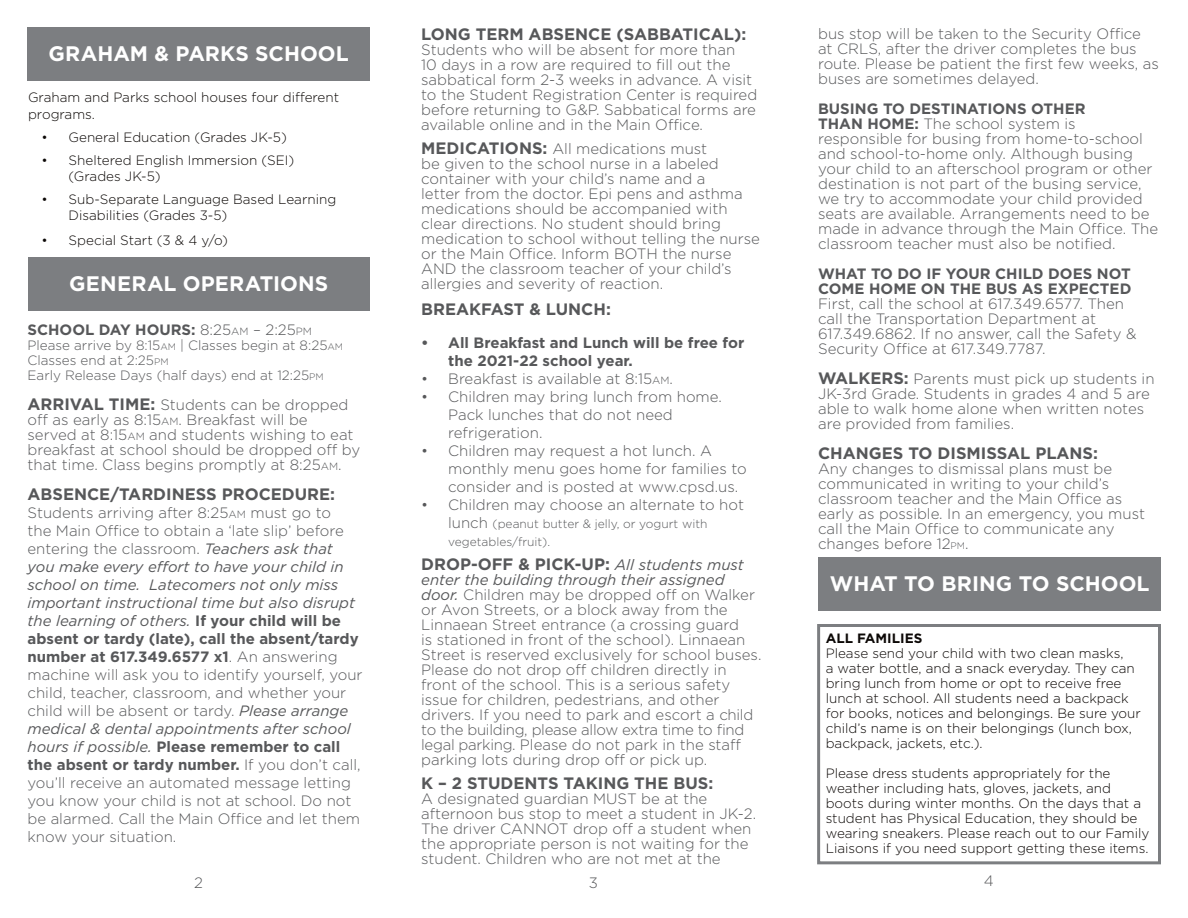
<style>
.page{position:relative;width:1188px;height:918px;background:#fff}
.page>*{position:absolute;margin:0;border:0;box-sizing:border-box;transform-origin:0 0}
.t1{font:700 21px "Gotham";letter-spacing:.005em;color:#fff}
.t2{font:700 16.5px "Gotham";color:#57585a}
.t3{font:300 15px/15px "Gotham";color:#57585a}
.t4{font:700 15px/18px "Gotham";color:#57585a}
.t5{font:300 13.5px/15px "Gotham";color:#0c0806}
.t6{font:300 13.5px "Gotham";color:#57585a}
.t7{font:300 12px/18px "Gotham";color:#57585a}
.s1{font-weight:300}
.s2{font-weight:300;font-size:10.5px}
.s3{font-size:9.45px}
.s4{font-weight:700;font-size:16.5px}
.s5{font-size:10.5px}
.s6{font-style:inherit}
.s7{font-weight:400;font-style:italic}
.s8{font-weight:700}
.s9{font-size:15px}
.s10{font-weight:400;font-style:italic;font-size:15px}
</style>
<div class="page">
<div style="left:817px;top:624px;width:344px;height:240px;border:3px solid #7c7e81"></div>
<div style="left:28px;top:27px;width:342px;height:54px;background:#7c7e81"></div>
<div style="left:819px;top:557px;width:342px;height:54px;background:#7c7e81"></div>
<div style="left:28px;top:257px;width:342px;height:54px;background:#7c7e81"></div>
<p class="t1" style="left:49px;top:40px;width:302px">GRAHAM &amp; PARKS SCHOOL</p>
<p class="t5" style="left:28px;top:89px;width:313px;line-height:16.2px">Graham and Parks school houses four different programs.</p>
<p class="t5" style="left:42px;top:129px;width:247px">• General Education (Grades JK-5)</p>
<p class="t5" style="left:69px;top:151px;width:227px;line-height:16.2px;text-indent:-27px">• Sheltered English Immersion (SEI) (Grades JK-5)</p>
<p class="t5" style="left:69px;top:190px;width:269px;line-height:16.2px;text-indent:-27px">• Sub-Separate Language Based Learning<br>Disabilities (Grades 3-5)</p>
<p class="t5" style="left:42px;top:232px;width:188px">• Special Start (3 &amp; 4 y/o)</p>
<p class="t1" style="left:69px;top:270px;width:261px">GENERAL OPERATIONS</p>
<p class="t4" style="left:28px;top:321px;width:286px">SCHOOL DAY HOURS: <span class="s1">8:25</span><span class="s2">AM</span> <span class="s1">– 2:25</span><span class="s2">PM</span></p>
<p class="t6" style="left:28px;top:337px;width:317px">Please arrive by 8:15<span class="s3">AM</span> | Classes begin at 8:25<span class="s3">AM</span></p>
<p class="t6" style="left:28px;top:352px;width:143px">Classes end at 2:25<span class="s3">PM</span></p>
<p class="t6" style="left:28px;top:367px;width:298px">Early Release Days (half days) end at 12:25<span class="s3">PM</span></p>
<p class="t3" style="left:28px;top:397px;width:334px"><span class="s4">ARRIVAL TIME:</span> Students can be dropped off as early as 8:15<span class="s5">AM</span><span class="s6">.</span> Breakfast will be served at 8:15<span class="s5">AM</span> and students wishing to eat breakfast at school should be dropped off by that time. Class begins promptly at 8:25<span class="s5">AM</span>.</p>
<p class="t2" style="left:28px;top:483px;width:309px">ABSENCE/TARDINESS PROCEDURE:</p>
<p class="t3" style="left:28px;top:503px;width:337px;line-height:18px">Students arriving after 8:25<span class="s5">AM</span> must go to<br>the Main Office to obtain a ‘late slip’ before entering the classroom. <span class="s7">Teachers ask that you make every effort to have your child in school on time. Latecomers not only miss important instructional time but also disrupt the learning of others.</span> <span class="s8">If your child will be absent or tardy (late), call the absent/tardy number at 617.349.6577 x1</span>. An answering machine will ask you to identify yourself, your child, teacher, classroom, and whether your child will be absent or tardy. <span class="s7">Please arrange medical &amp; dental appointments after school hours if possible.</span> <span class="s8">Please remember to call the absent or tardy number.</span> If you don’t call, you’ll receive an automated message letting you know your child is not at school. Do not be alarmed. Call the Main Office and let them know your situation.</p>
<p class="t2" style="left:421px;top:23px;width:327px">LONG TERM ABSENCE (SABBATICAL):</p>
<p class="t3" style="left:421px;top:42px;width:338px">Students who will be absent for more than<br>10 days in a row are required to fill out the sabbatical form 2-3 weeks in advance. A visit to the Student Registration Center is required before returning to G&amp;P. Sabbatical forms are available online and in the Main Office.</p>
<p class="t3" style="left:421px;top:141px;width:340px"><span class="s4">MEDICATIONS:</span> All medications must<br>be given to the school nurse in a labeled container with your child’s name and a<br>letter from the doctor. Epi pens and asthma medications should be accompanied with clear directions. No student should bring medication to school without telling the nurse or the Main Office. Inform BOTH the nurse AND the classroom teacher of your child’s allergies and severity of reaction.</p>
<p class="t2" style="left:421px;top:298px;width:191px">BREAKFAST &amp; LUNCH:</p>
<p class="t4" style="left:448px;top:333px;width:298px;text-indent:-27px">• All Breakfast and Lunch will be free for the 2021-22 school year.</p>
<p class="t3" style="left:421px;top:370px;width:253px">• Breakfast is available at 8:15<span class="s5">AM</span><span class="s6">.</span></p>
<p class="t3" style="left:448px;top:387px;width:275px;line-height:18px;text-indent:-27px">• Children may bring lunch from home.<br>Pack lunches that do not need refrigeration.</p>
<p class="t3" style="left:448px;top:441px;width:300px;line-height:18px;text-indent:-27px">• Children may request a hot lunch. A monthly menu goes home for families to consider and is posted at www.cpsd.us.</p>
<p class="t3" style="left:421px;top:496px;width:324px">• Children may choose an alternate to hot</p>
<p class="t7" style="left:448px;top:514px;width:261px"><span class="s9">lunch</span> (peanut butter &amp; jelly, or yogurt with vegetables/fruit).</p>
<p class="t2" style="left:421px;top:553px;width:324px">DROP-OFF &amp; PICK-UP: <span class="s10">All students must</span></p>
<p class="t3" style="left:421px;top:571px;width:342px"><span class="s7">enter the building through their assigned door.</span> Children may be dropped off on Walker or Avon Streets, or a block away from the Linnaean Street entrance (a crossing guard<br>is stationed in front of the school). Linnaean Street is reserved exclusively for school buses.<br>Please do not drop off children directly in front of the school. This is a serious safety issue for children, pedestrians, and other drivers. If you need to park and escort a child to the building, please allow extra time to find legal parking. Please do not park in the staff parking lots during drop off or pick up.</p>
<p class="t2" style="left:421px;top:772px;width:294px">K – 2 STUDENTS TAKING THE BUS:</p>
<p class="t3" style="left:421px;top:790px;width:336px">A designated guardian MUST be at the afternoon bus stop to meet a student in JK-2.<br>The driver CANNOT drop off a student when the appropriate person is not waiting for the student. Children who are not met at the</p>
<p class="t3" style="left:818px;top:26px;width:342px">bus stop will be taken to the Security Office at CRLS, after the driver completes the bus route. Please be patient the first few weeks, as buses are sometimes delayed.</p>
<p class="t3" style="left:818px;top:101px;width:342px"><span class="s8">BUSING TO DESTINATIONS OTHER<br>THAN HOME:</span> The school system is responsible for busing from home-to-school and school-to-home only. Although busing your child to an afterschool program or other destination is not part of the busing service, we try to accommodate your child provided seats are available. Arrangements need to be made in advance through the Main Office. The classroom teacher must also be notified.</p>
<p class="t3" style="left:818px;top:266px;width:320px"><span class="s8">WHAT TO DO IF YOUR CHILD DOES NOT COME HOME ON THE BUS AS EXPECTED </span>First, call the school at 617.349.6577. Then call the Transportation Department at 617.349.6862. If no answer, call the Safety &amp; Security Office at 617.349.7787.</p>
<p class="t3" style="left:818px;top:371px;width:338px"><span class="s4">WALKERS:</span> Parents must pick up students in JK-3rd Grade. Students in grades 4 and 5 are able to walk home alone when written notes are provided from families.</p>
<p class="t2" style="left:818px;top:442px;width:281px">CHANGES TO DISMISSAL PLANS:</p>
<p class="t3" style="left:818px;top:461px;width:328px">Any changes to dismissal plans must be communicated in writing to your child’s classroom teacher and the Main Office as early as possible. In an emergency, you must call the Main Office to communicate any changes before 12<span class="s3">PM</span>.</p>
<p class="t1" style="left:830px;top:570px;width:321px">WHAT TO BRING TO SCHOOL</p>
<p class="t5" style="left:826px;top:631px;width:317px"><span class="s8">ALL FAMILIES<br></span>Please send your child with two clean masks,<br>a water bottle, and a snack everyday. They can bring lunch from home or opt to receive free lunch at school. All students need a backpack for books, notices and belongings. Be sure your child’s name is on their belongings (lunch box, backpack, jackets, etc.).</p>
<p class="t5" style="left:826px;top:766px;width:325px">Please dress students appropriately for the weather including hats, gloves, jackets, and boots during winter months. On the days that a student has Physical Education, they should be wearing sneakers. Please reach out to our Family Liaisons if you need support getting these items.</p>
<p class="t3" style="left:194px;top:875px;width:10px">2</p>
<p class="t3" style="left:589px;top:875px;width:11px">3</p>
<p class="t3" style="left:984px;top:873px;width:11px">4</p>
</div>
